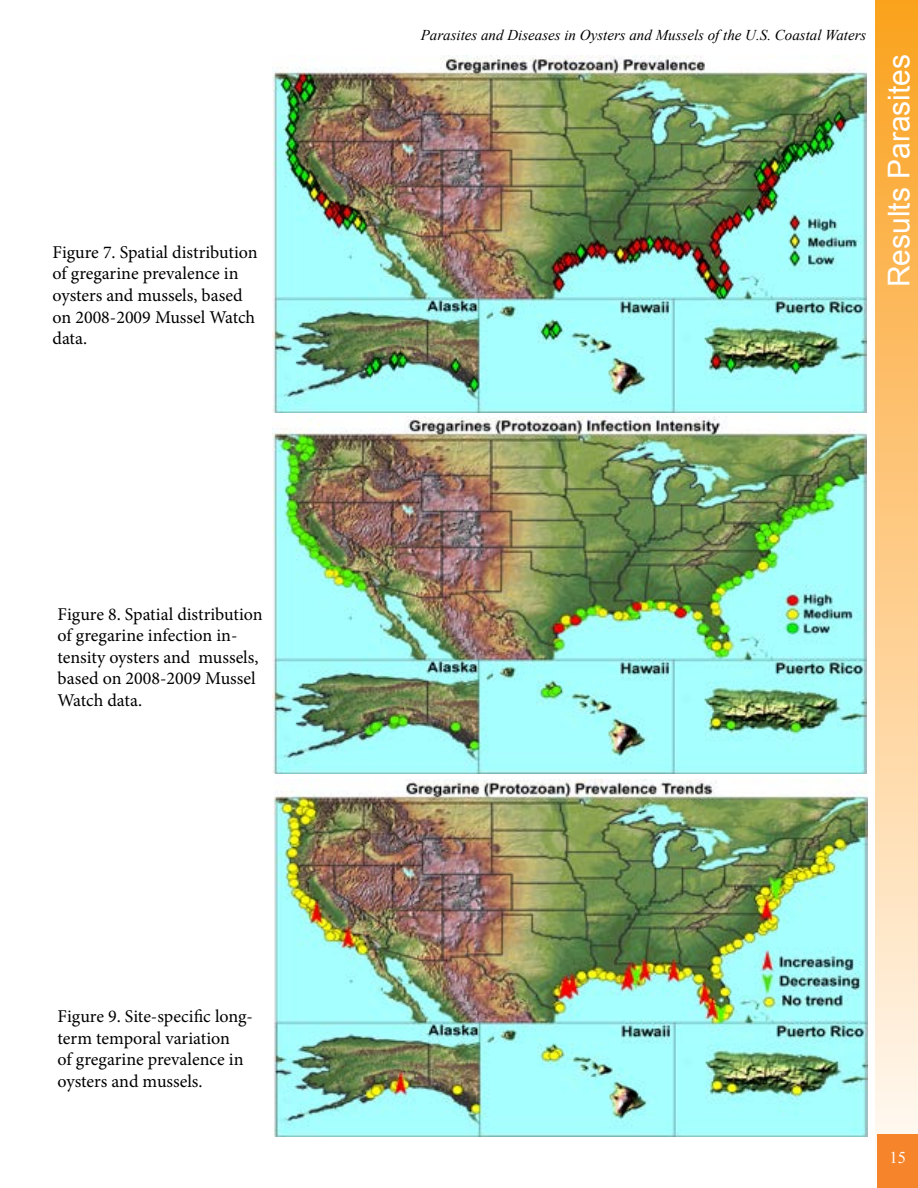
<style>
.page{position:relative;width:918px;height:1188px;background:#fff}
.page>*{position:absolute;margin:0;border:0;box-sizing:border-box;transform-origin:0 0}
.t1{font:30px "Arial";color:#fff}
.t2{font:18px/21.6px "Minion Pro";color:#000}
.t3{font:16.5px "Times New Roman";color:#fff}
.t4{font:italic 15px "Times New Roman";color:#000}
</style>
<div class="page">
<div style="left:876px;top:0;width:42px;height:1188px;background:linear-gradient(to bottom,#fba221,#fffbf9)"></div>
<div style="left:877px;top:1134px;width:41px;height:54px;background:#f6842b"></div>
<img style="left:272px;top:56px;width:594px;height:357px">
<img style="left:274px;top:779px;width:594px;height:357px">
<img style="left:273px;top:417px;width:594px;height:357px">
<p class="t2" style="left:53px;top:241px;width:207px">Figure 7. Spatial distribution of gregarine prevalence in oysters and mussels, based on 2008-2009 Mussel Watch data.</p>
<p class="t2" style="left:58px;top:603px;width:207px">Figure 8. Spatial distribution of gregarine infection in&shy;tensity oysters and mussels, based on 2008-2009 Mussel<br>Watch data.</p>
<p class="t2" style="left:58px;top:1006px;width:196px">Figure 9. Site-specific long&shy;term temporal variation<br>of gregarine prevalence in oysters and mussels.</p>
<p class="t4" style="left:421px;top:25px;width:447px">Parasites and Diseases in Oysters and Mussels of the U.S. Coastal Waters</p>
<h1 class="t1" style="left:879px;top:287px;width:235px;rotate:-90deg">Results Parasites</h1>
<p class="t3" style="left:890px;top:1146px;width:18px">15</p>
</div>
